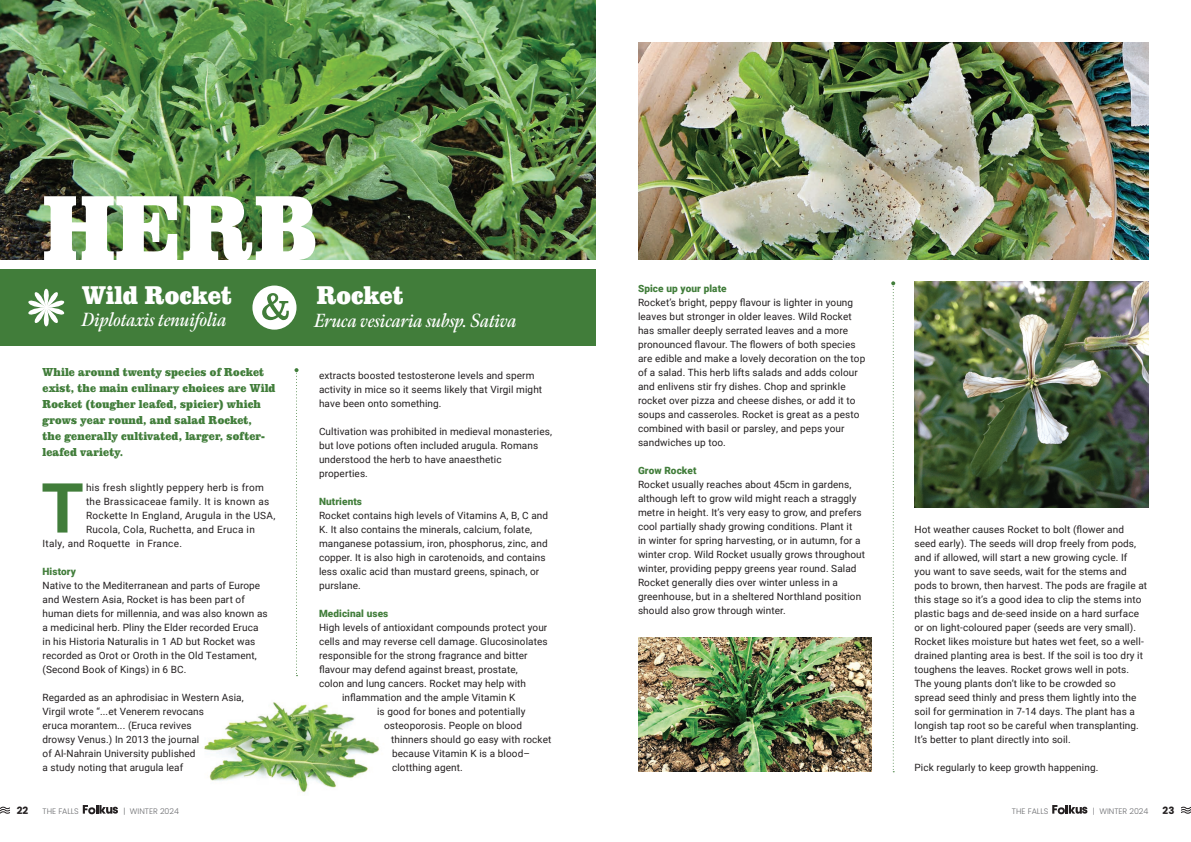
<style>
.page{position:relative;width:1191px;height:842px;background:#fff}
.page>*{position:absolute;margin:0;border:0;box-sizing:border-box;transform-origin:0 0}
.t1{font:700 expanded 96.2px "Clarendon URW Ext Nar";color:#fff}
.t2{font:700 69.1px "Roboto";color:#417d3a}
.t3{font:700 expanded 26.6px "Clarendon URW Ext Nar";letter-spacing:-.005em;color:#fff}
.t4{font:italic 600 19px "Meno Display Condensed";color:#fff}
.t5{font:700 expanded 12px/16px "Clarendon URW Ext Nar";letter-spacing:.01em;color:#417d3a}
.t6{font:10px/14px "Roboto";letter-spacing:.01em;color:#231f20}
.t7{font:10px "Roboto";letter-spacing:.03em;color:#231f20}
.t8{font:900 10px "Roboto";letter-spacing:.01em;color:#417d3a}
.t9{font:700 10px "Poppins";color:#231f20}
.t10{font:300 8px "Poppins";color:#6c6d70}
</style>
<div class="page">
<img style="left:204px;top:702px;width:176px;height:90px">
<svg style="left:891px;top:281px;width:4px;height:491px"></svg>
<svg style="left:294px;top:368px;width:4px;height:308px"></svg>
<div style="left:0;top:269px;width:595px;height:77px;background:#417d3a"></div>
<img style="left:0;top:0;width:595px;height:259px">
<img style="left:914px;top:281px;width:234px;height:226px">
<img style="left:638px;top:43px;width:510px;height:216px">
<img style="left:638px;top:638px;width:234px;height:133px">
<svg style="left:28px;top:288px;width:37px;height:39px"></svg>
<div style="left:252px;top:286px;width:44px;height:44px;background:#fff;border-radius:50%"></div>
<svg style="left:262px;top:293px;width:27px;height:27px"></svg>
<svg style="left:83px;top:805px;width:35px;height:9px"></svg>
<svg style="left:1052px;top:805px;width:35px;height:9px"></svg>
<svg style="left:0;top:806px;width:10px;height:8px"></svg>
<svg style="left:1181px;top:806px;width:10px;height:8px"></svg>
<h1 class="t1" style="left:43px;top:171px;width:278px">HERB</h1>
<h3 class="t3" style="left:82px;top:279px;width:151px">Wild Rocket</h3>
<h3 class="t4" style="left:82px;top:308px;width:146px">Diplotaxis tenuifolia</h3>
<h3 class="t4" style="left:315px;top:309px;width:204px">Eruca vesicaria subsp. Sativa</h3>
<h3 class="t3" style="left:317px;top:279px;width:89px">Rocket</h3>
<p class="t5" style="left:43px;top:364px;width:234px">While around twenty species of Rocket exist, the main culinary choices are Wild Rocket (tougher leafed, spicier) which grows year round, and salad Rocket,<br>the generally cultivated, larger, softer&shy;leafed variety.</p>
<h2 class="t2" style="left:41px;top:460px;width:44px">T</h2>
<p class="t7" style="left:86px;top:480px;width:179px">his fresh slightly peppery herb is from</p>
<p class="t7" style="left:86px;top:494px;width:185px">the Brassicaceae family. It is known as</p>
<p class="t7" style="left:86px;top:508px;width:191px">Rockette In England, Arugula in the USA,</p>
<p class="t7" style="left:86px;top:522px;width:170px">Rucola, Cola, Ruchetta, and Eruca in</p>
<p class="t7" style="left:43px;top:536px;width:141px">Italy, and Roquette in France.</p>
<p class="t8" style="left:43px;top:564px;width:35px">History</p>
<p class="t6" style="left:43px;top:578px;width:227px">Native to the Mediterranean and parts of Europe and Western Asia, Rocket is has been part of human diets for millennia, and was also known as a medicinal herb. Pliny the Elder recorded Eruca in his Historia Naturalis in 1 AD but Rocket was recorded as Orot or Oroth in the Old Testament, (Second Book of Kings) in 6 BC.</p>
<p class="t6" style="left:43px;top:690px;width:203px">Regarded as an aphrodisiac in Western Asia, Virgil wrote “...et Venerem revocans<br>eruca morantem... (Eruca revives<br>drowsy Venus.) In 2013 the journal<br>of Al-Nahrain University published<br>a study noting that arugula leaf</p>
<p class="t6" style="left:319px;top:368px;width:225px">extracts boosted testosterone levels and sperm activity in mice so it seems likely that Virgil might have been onto something.</p>
<p class="t6" style="left:319px;top:424px;width:234px">Cultivation was prohibited in medieval monasteries, but love potions often included arugula. Romans understood the herb to have anaesthetic properties.</p>
<p class="t8" style="left:319px;top:494px;width:45px">Nutrients</p>
<p class="t6" style="left:319px;top:508px;width:231px">Rocket contains high levels of Vitamins A, B, C and K. It also contains the minerals, calcium, folate, manganese potassium, iron, phosphorus, zinc, and copper. It is also high in carotenoids, and contains less oxalic acid than mustard greens, spinach, or purslane.</p>
<p class="t8" style="left:319px;top:606px;width:71px">Medicinal uses</p>
<p class="t6" style="left:319px;top:620px;width:230px">High levels of antioxidant compounds protect your</p>
<p class="t6" style="left:319px;top:634px;width:230px">cells and may reverse cell damage. Glucosinolates</p>
<p class="t6" style="left:319px;top:648px;width:210px">responsible for the strong fragrance and bitter</p>
<p class="t6" style="left:319px;top:662px;width:200px">flavour may defend against breast, prostate,</p>
<p class="t6" style="left:319px;top:676px;width:209px">colon and lung cancers. Rocket may help with</p>
<p class="t6" style="left:342px;top:690px;width:175px">inflammation and the ample Vitamin K</p>
<p class="t6" style="left:377px;top:704px;width:150px">is good for bones and potentially</p>
<p class="t6" style="left:384px;top:718px;width:139px">osteoporosis. People on blood</p>
<p class="t6" style="left:391px;top:732px;width:162px">thinners should go easy with rocket</p>
<p class="t6" style="left:392px;top:746px;width:139px">because Vitamin K is a blood–</p>
<p class="t6" style="left:392px;top:760px;width:72px">clotthing agent.</p>
<p class="t8" style="left:638px;top:281px;width:90px">Spice up your plate</p>
<p class="t6" style="left:638px;top:295px;width:229px">Rocket’s bright, peppy flavour is lighter in young leaves but stronger in older leaves. Wild Rocket has smaller deeply serrated leaves and a more pronounced flavour. The flowers of both species are edible and make a lovely decoration on the top of a salad. This herb lifts salads and adds colour and enlivens stir fry dishes. Chop and sprinkle rocket over pizza and cheese dishes, or add it to soups and casseroles. Rocket is great as a pesto combined with basil or parsley, and peps your sandwiches up too.</p>
<p class="t8" style="left:638px;top:463px;width:60px">Grow Rocket</p>
<p class="t6" style="left:638px;top:477px;width:228px">Rocket usually reaches about 45cm in gardens, although left to grow wild might reach a straggly metre in height. It’s very easy to grow, and prefers cool partially shady growing conditions. Plant it<br>in winter for spring harvesting, or in autumn, for a winter crop. Wild Rocket usually grows throughout winter, providing peppy greens year round. Salad Rocket generally dies over winter unless in a greenhouse, but in a sheltered Northland position should also grow through winter.</p>
<p class="t6" style="left:914px;top:522px;width:234px">Hot weather causes Rocket to bolt (flower and seed early). The seeds will drop freely from pods, and if allowed, will start a new growing cycle. If<br>you want to save seeds, wait for the stems and pods to brown, then harvest. The pods are fragile at this stage so it’s a good idea to clip the stems into plastic bags and de-seed inside on a hard surface or on light-coloured paper (seeds are very small).<br>Rocket likes moisture but hates wet feet, so a well&shy;drained planting area is best. If the soil is too dry it toughens the leaves. Rocket grows well in pots.<br>The young plants don’t like to be crowded so spread seed thinly and press them lightly into the soil for germination in 7-14 days. The plant has a longish tap root so be careful when transplanting.<br>It’s better to plant directly into soil.</p>
<p class="t6" style="left:914px;top:760px;width:185px">Pick regularly to keep growth happening.</p>
<p class="t9" style="left:17px;top:804px;width:13px">22</p>
<p class="t10" style="left:43px;top:806px;width:38px">THE FALLS</p>
<p class="t10" style="left:123px;top:806px;width:57px">| WINTER 2024</p>
<p class="t10" style="left:1012px;top:806px;width:38px">THE FALLS</p>
<p class="t10" style="left:1093px;top:806px;width:57px">| WINTER 2024</p>
<p class="t9" style="left:1162px;top:804px;width:13px">23</p>
</div>
